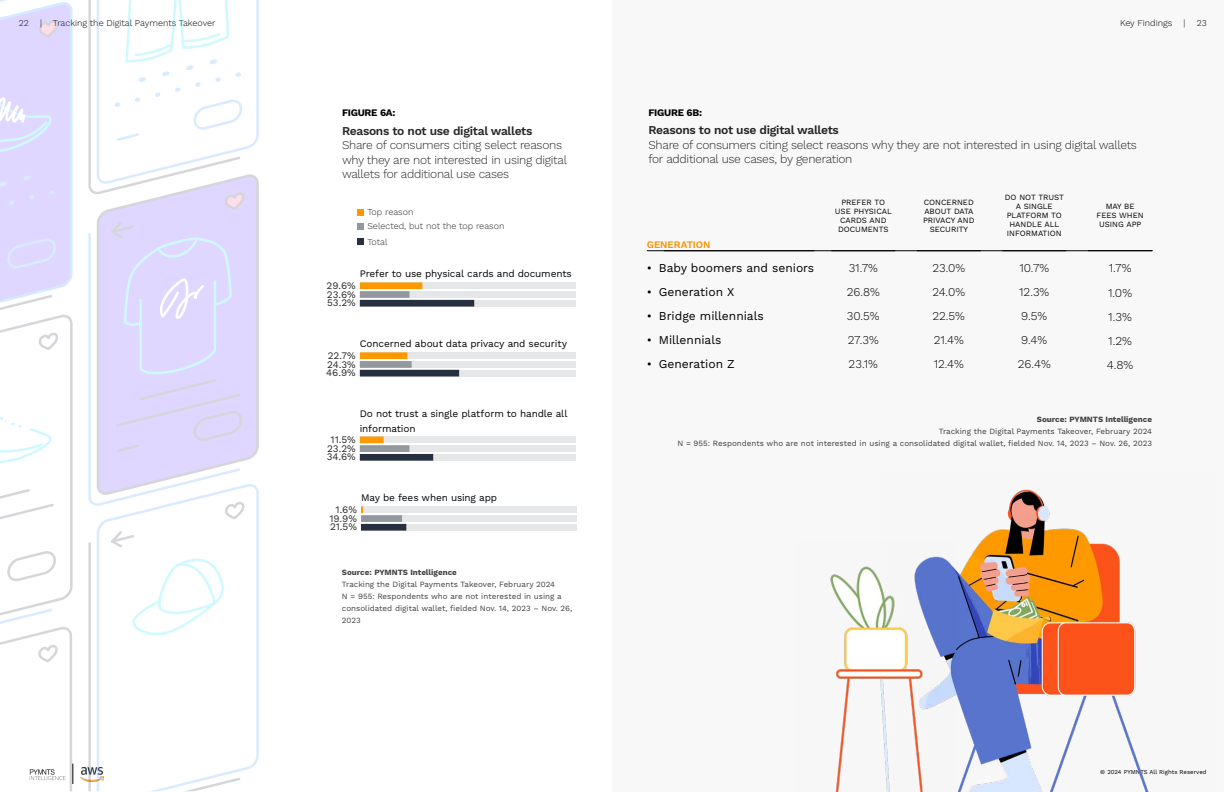
<style>
.page{position:relative;width:1224px;height:792px;background:#fff}
.page>*{position:absolute;margin:0;border:0;box-sizing:border-box;transform-origin:0 0}
.t1{font:300 12.1px/24.2px "Work Sans";color:#000}
.t2{font:300 12px/14.4px "Work Sans";letter-spacing:-.025em;color:#292829}
.t3{font:12px "Work Sans";color:#000}
.t4{font:300 12px/24px "Work Sans";color:#000}
.t5{font:600 12px "Work Sans";letter-spacing:-.025em;color:#292829}
.t6{font:10px/15px "Work Sans";letter-spacing:-.015em;color:#000}
.t7{font:10px/8.5px "Work Sans";color:#292829;text-align:justify}
.t8{font:700 10px "Work Sans";letter-spacing:-.025em;color:#000}
.t9{font:600 10px "Work Sans";letter-spacing:-.01em;color:#f90}
.t10{font:300 9px "Work Sans";color:#000}
.t11{font:300 9px/14.1px "Work Sans";color:#292829}
.t12{font:8px/12px "Work Sans";color:#414042;text-align:right}
.t13{font:8px/9px "Work Sans";color:#000;text-align:center}
.t14{font:700 8px "Work Sans";color:#414042}
.t15{font:6px "Work Sans";letter-spacing:.005em;color:#000}
</style>
<div class="page">
<img style="left:81px;top:768px;width:6px;height:13px">
<svg style="left:73px;top:764px;width:1px;height:20px"></svg>
<div style="left:360px;top:282px;width:216px;height:7px;background:#e6e7e8"></div>
<div style="left:360px;top:300px;width:216px;height:7px;background:#e6e7e8"></div>
<div style="left:360px;top:282px;width:62px;height:7px;background:#f90"></div>
<div style="left:360px;top:300px;width:114px;height:7px;background:#263040"></div>
<div style="left:360px;top:291px;width:216px;height:7px;background:#e6e7e8"></div>
<div style="left:360px;top:291px;width:49px;height:7px;background:#93989f"></div>
<div style="left:360px;top:352px;width:216px;height:7px;background:#e6e7e8"></div>
<div style="left:360px;top:370px;width:216px;height:6px;background:#e6e7e8"></div>
<div style="left:360px;top:352px;width:47px;height:7px;background:#f90"></div>
<div style="left:360px;top:370px;width:99px;height:6px;background:#263040"></div>
<div style="left:360px;top:361px;width:216px;height:7px;background:#e6e7e8"></div>
<div style="left:360px;top:361px;width:52px;height:7px;background:#93989f"></div>
<div style="left:360px;top:437px;width:216px;height:6px;background:#e6e7e8"></div>
<div style="left:360px;top:454px;width:216px;height:7px;background:#e6e7e8"></div>
<div style="left:360px;top:437px;width:24px;height:6px;background:#f90"></div>
<div style="left:360px;top:454px;width:73px;height:7px;background:#263040"></div>
<div style="left:360px;top:445px;width:216px;height:7px;background:#e6e7e8"></div>
<div style="left:360px;top:445px;width:49px;height:7px;background:#93989f"></div>
<svg style="left:357px;top:209px;width:6px;height:6px"></svg>
<div style="left:357px;top:223px;width:6px;height:7px;background:#93989f"></div>
<div style="left:357px;top:238px;width:6px;height:7px;background:#263040"></div>
<div style="left:361px;top:524px;width:216px;height:7px;background:#e6e7e8"></div>
<div style="left:361px;top:524px;width:45px;height:7px;background:#263040"></div>
<div style="left:361px;top:515px;width:216px;height:7px;background:#e6e7e8"></div>
<div style="left:361px;top:515px;width:41px;height:7px;background:#93989f"></div>
<div style="left:361px;top:507px;width:216px;height:6px;background:#e6e7e8"></div>
<svg style="left:361px;top:507px;width:2px;height:6px"></svg>
<svg style="left:96px;top:211px;width:163px;height:250px"></svg>
<svg style="left:29px;top:646px;width:44px;height:145px"></svg>
<svg style="left:0;top:232px;width:242px;height:414px"></svg>
<svg style="left:88px;top:0;width:171px;height:211px"></svg>
<svg style="left:95px;top:484px;width:164px;height:286px"></svg>
<svg style="left:87px;top:501px;width:159px;height:290px"></svg>
<svg style="left:0;top:0;width:74px;height:637px"></svg>
<svg style="left:0;top:401px;width:51px;height:75px"></svg>
<svg style="left:0;top:332px;width:60px;height:48px"></svg>
<div style="left:612px;top:0;width:612px;height:792px;background:#f8f8f8"></div>
<img style="left:955px;top:489px;width:194px;height:303px">
<img style="left:830px;top:556px;width:125px;height:236px">
<p class="t10" style="left:19px;top:17px;width:12px">22</p>
<p class="t10" style="left:40px;top:17px;width:177px">| Tracking the Digital Payments Takeover</p>
<p class="t8" style="left:342px;top:107px;width:55px">FIGURE 6A:</p>
<h2 class="t5" style="left:342px;top:124px;width:192px">Reasons to not use digital wallets</h2>
<h2 class="t2" style="left:342px;top:138px;width:226px">Share of consumers citing select reasons why they are not interested in using digital wallets for additional use cases</h2>
<p class="t11" style="left:367px;top:206px;width:139px">Top reason<br>Selected, but not the top reason</p>
<p class="t11" style="left:367px;top:235px;width:22px">Total</p>
<p class="t6" style="left:360px;top:266px;width:214px">Prefer to use physical cards and documents</p>
<p class="t7" style="left:327px;top:282px;width:31px">29.6% 23.6% 53.2%</p>
<p class="t6" style="left:360px;top:336px;width:209px">Concerned about data privacy and security</p>
<p class="t7" style="left:326px;top:352px;width:31px">22.7% 24.3% 46.9%</p>
<p class="t6" style="left:360px;top:406px;width:209px">Do not trust a single platform to handle all information</p>
<p class="t7" style="left:327px;top:436px;width:31px;text-align:center">11.5%<br>23.2%<br>34.6%</p>
<p class="t6" style="left:361px;top:490px;width:138px">May be fees when using app</p>
<p class="t7" style="left:329px;top:506px;width:29px;text-indent:6px">1.6% 19.9% 21.5%</p>
<p class="t14" style="left:342px;top:567px;width:117px">Source: PYMNTS Intelligence</p>
<p class="t12" style="left:342px;top:578px;width:232px;text-align:left">Tracking the Digital Payments Takeover, February 2024<br>N = 955: Respondents who are not interested in using a consolidated digital wallet, fielded Nov. 14, 2023 – Nov. 26, 2023</p>
<p class="t10" style="left:1120px;top:17px;width:53px">Key Findings</p>
<p class="t10" style="left:1184px;top:17px;width:3px">|</p>
<p class="t10" style="left:1197px;top:17px;width:12px">23</p>
<p class="t8" style="left:648px;top:106px;width:55px">FIGURE 6B:</p>
<h2 class="t5" style="left:648px;top:123px;width:192px">Reasons to not use digital wallets</h2>
<h2 class="t2" style="left:648px;top:138px;width:490px">Share of consumers citing select reasons why they are not interested in using digital wallets for additional use cases, by generation</h2>
<p class="t9" style="left:647px;top:239px;width:65px">GENERATION</p>
<h2 class="t3" style="left:647px;top:261px;width:169px">• Baby boomers and seniors</h2>
<h2 class="t3" style="left:647px;top:285px;width:89px">• Generation X</h2>
<h2 class="t3" style="left:647px;top:309px;width:118px">• Bridge millennials</h2>
<h2 class="t3" style="left:647px;top:333px;width:76px">• Millennials</h2>
<h2 class="t3" style="left:647px;top:357px;width:89px">• Generation Z</h2>
<p class="t13" style="left:835px;top:198px;width:59px">PREFER TO<br>USE PHYSICAL<br>CARDS AND<br>DOCUMENTS</p>
<h2 class="t4" style="left:847px;top:257px;width:35px">31.7%<br>26.8%<br>30.5%<br>27.3%<br>23.1%</h2>
<p class="t13" style="left:923px;top:198px;width:53px">CONCERNED<br>ABOUT DATA<br>PRIVACY AND<br>SECURITY</p>
<h2 class="t4" style="left:932px;top:257px;width:34px;text-align:justify">23.0% 24.0% 22.5% 21.4% 12.4%</h2>
<p class="t13" style="left:1005px;top:194px;width:61px">DO NOT TRUST<br>A SINGLE<br>PLATFORM TO<br>HANDLE ALL<br>INFORMATION</p>
<h2 class="t4" style="left:1018px;top:257px;width:34px">10.7%<br>12.3%<br>9.5%<br>9.4%<br>26.4%</h2>
<p class="t13" style="left:1096px;top:203px;width:49px">MAY BE<br>FEES WHEN<br>USING APP</p>
<h1 class="t1" style="left:1107px;top:257px;width:28px">1.7%<br>1.0%<br>1.3%<br>1.2%<br>4.8%</h1>
<p class="t14" style="left:1037px;top:415px;width:117px">Source: PYMNTS Intelligence</p>
<p class="t12" style="left:677px;top:426px;width:476px">Tracking the Digital Payments Takeover, February 2024<br>N = 955: Respondents who are not interested in using a consolidated digital wallet, fielded Nov. 14, 2023 – Nov. 26, 2023</p>
<p class="t15" style="left:1100px;top:769px;width:108px">© 2024 PYMNTS All Rights Reserved</p>
</div>
